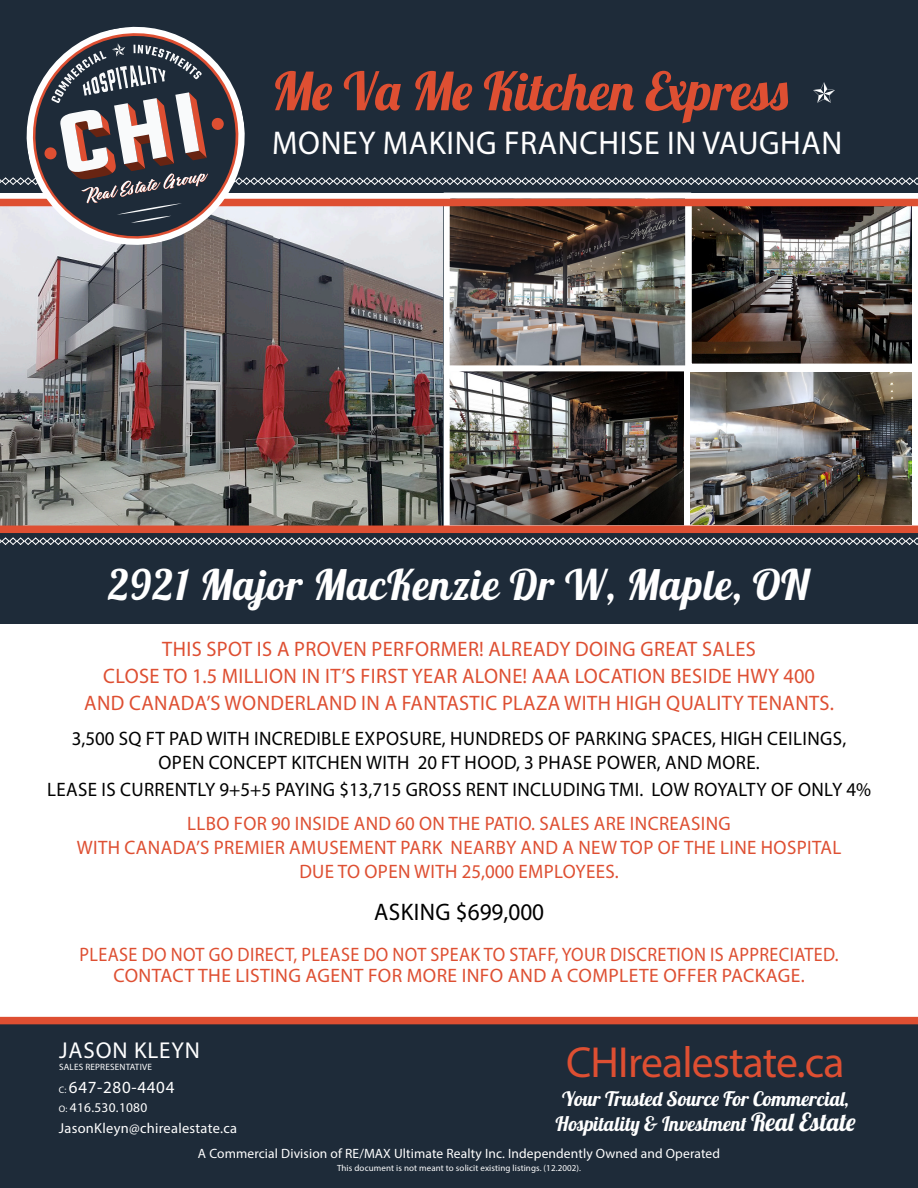
<style>
.page{position:relative;width:918px;height:1188px;background:#fff}
.page>*{position:absolute;margin:0;border:0;box-sizing:border-box;transform-origin:0 0}
.t1{font:52.5px "Lobster 1.4";color:#de4f32}
.t2{font:43.65px "Myriad Pro";letter-spacing:-.02em;color:#de4f32}
.t3{font:42px "Lobster 1.4";letter-spacing:.02em;color:#fff}
.t4{font:33px "Myriad Pro";letter-spacing:.02em;color:#fff;scale:.96 1}
.t5{font:24px "Myriad Pro";letter-spacing:.02em;color:#000}
.t6{font:23.1px "Myriad Pro";letter-spacing:.04em;color:#fff}
.t7{font:21px/27px "Myriad Pro";letter-spacing:.02em;color:#de4f32;text-align:center}
.t8{font:19.95px/24.9px "Lobster 1.4";color:#fff;text-align:center}
.t9{font:19.5px/24px "Myriad Pro";letter-spacing:.02em;color:#000;text-align:center}
.t10{font:19.5px/24px "Myriad Pro";letter-spacing:.02em;color:#de4f32;text-align:center}
.t11{font:19.5px/21px "Myriad Pro";letter-spacing:.02em;color:#de4f32;text-align:center;scale:.93 1}
.t12{font:17.1px "Myriad Pro";letter-spacing:.04em;color:#fff}
.t13{font:14.4px "Myriad Pro";letter-spacing:.02em;color:#fff}
.t14{font:13.5px "Myriad Pro";letter-spacing:.01em;color:#fff}
.t15{font:13.35px "Myriad Pro";letter-spacing:.02em;color:#fff}
.t16{font:9.15px "Myriad Pro";letter-spacing:.02em;color:#fff}
.t17{font:9px "Myriad Pro";letter-spacing:.01em;color:#fff}
.s1{font-size:9.45px}
.s2{font-size:24.9px}
</style>
<div class="page">
<div style="left:0;top:202px;width:918px;height:422px;background:#1e2b39"></div>
<img style="left:0;top:223px;width:443px;height:303px">
<div style="left:0;top:0;width:918px;height:192px;background:#1e2b39"></div>
<svg style="left:0;top:537px;width:918px;height:8px"></svg>
<div style="left:0;top:1021px;width:918px;height:167px;background:#1e2b39"></div>
<div style="left:0;top:1017px;width:918px;height:7px;background:#de4f32"></div>
<img style="left:451px;top:223px;width:233px;height:142px">
<div style="left:444px;top:193px;width:247px;height:181px;border:6px solid #fff"></div>
<img style="left:451px;top:372px;width:460px;height:152px">
<div style="left:444px;top:365px;width:247px;height:166px;border:6px solid #fff"></div>
<img style="left:693px;top:223px;width:218px;height:140px">
<div style="left:686px;top:195px;width:232px;height:175px;border:6px solid #fff"></div>
<div style="left:684px;top:366px;width:234px;height:165px;border:6px solid #fff"></div>
<div style="left:0;top:526px;width:918px;height:7px;background:#de4f32"></div>
<svg style="left:18px;top:26px;width:235px;height:228px"></svg>
<svg style="left:0;top:43px;width:918px;height:180px"></svg>
<p class="t1" style="left:272px;top:58px;width:518px">Me Va Me Kitchen Express</p>
<p class="t4" style="left:272px;top:123px;width:596px">MONEY MAKING FRANCHISE IN VAUGHAN</p>
<p class="t3" style="left:109px;top:558px;width:702px">2921 Major MacKenzie Dr W, Maple, ON</p>
<p class="t7" style="left:84px;top:635px;width:751px">THIS SPOT IS A PROVEN PERFORMER! ALREADY DOING GREAT SALES<br>CLOSE TO 1.5 MILLION IN IT’S FIRST YEAR ALONE! AAA LOCATION BESIDE HWY 400<br>AND CANADA’S WONDERLAND IN A FANTASTIC PLAZA WITH HIGH QUALITY TENANTS.</p>
<p class="t9" style="left:72px;top:726px;width:776px">3,500 SQ FT PAD WITH INCREDIBLE EXPOSURE, HUNDREDS OF PARKING SPACES, HIGH CEILINGS,<br>OPEN CONCEPT KITCHEN WITH 20 FT HOOD, 3 PHASE POWER, AND MORE.</p>
<p class="t9" style="left:47px;top:777px;width:826px">LEASE IS CURRENTLY 9+5+5 PAYING $13,715 GROSS RENT INCLUDING TMI. LOW ROYALTY OF ONLY 4%</p>
<p class="t10" style="left:77px;top:811px;width:766px">LLBO FOR 90 INSIDE AND 60 ON THE PATIO. SALES ARE INCREASING<br>WITH CANADA’S PREMIER AMUSEMENT PARK NEARBY AND A NEW TOP OF THE LINE HOSPITAL<br>DUE TO OPEN WITH 25,000 EMPLOYEES.</p>
<p class="t5" style="left:374px;top:897px;width:172px">ASKING $699,000</p>
<p class="t11" style="left:80px;top:943px;width:818px">PLEASE DO NOT GO DIRECT, PLEASE DO NOT SPEAK TO STAFF, YOUR DISCRETION IS APPRECIATED.<br>CONTACT THE LISTING AGENT FOR MORE INFO AND A COMPLETE OFFER PACKAGE.</p>
<p class="t6" style="left:59px;top:1036px;width:142px">JASON KLEYN</p>
<p class="t16" style="left:59px;top:1061px;width:94px">SALES REPRESENTATIVE</p>
<p class="t12" style="left:59px;top:1077px;width:117px"><span class="s1">C:</span> 647-280-4404</p>
<p class="t15" style="left:59px;top:1099px;width:90px"><span class="s1">O:</span> 416.530.1080</p>
<p class="t13" style="left:59px;top:1119px;width:180px">JasonKleyn@chirealestate.ca</p>
<p class="t2" style="left:566px;top:1035px;width:280px">CHIrealestate.ca</p>
<p class="t8" style="left:555px;top:1086px;width:302px">Your Trusted Source For Commercial,<br>Hospitality &amp; Investment <span class="s2">Real Estate</span></p>
<p class="t14" style="left:198px;top:1145px;width:524px">A Commercial Division of RE/MAX Ultimate Realty Inc. Independently Owned and Operated</p>
<p class="t17" style="left:337px;top:1163px;width:245px">This document is not meant to solicit existing listings. (12.2002).</p>
</div>
